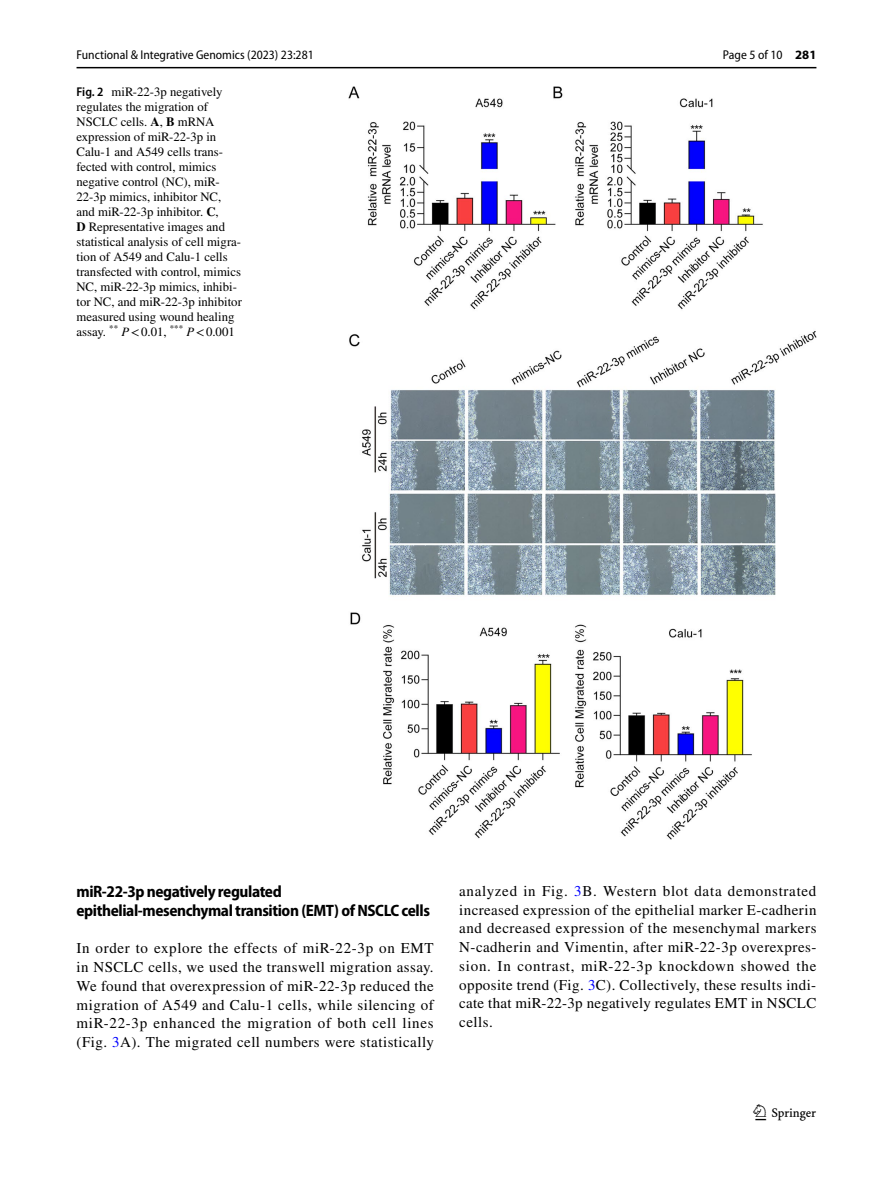
<style>
.page{position:relative;width:893px;height:1187px;background:#fff}
.page>*{position:absolute;margin:0;border:0;box-sizing:border-box;transform-origin:0 0}
.t1{font:22.5px "Springnew Regular 3";color:#000}
.t2{font:700 semi-condensed 16.5px/18.8px "Myriad Pro";letter-spacing:-.025em;color:#000}
.t3{font:15px/18.8px "STIX";letter-spacing:.025em;color:#000;text-align:justify}
.t4{font:12.75px/15px "STIX";color:#000}
.t5{font:semi-condensed 12.75px "Myriad Pro";color:#000}
.s1{font-family:"Myriad Pro";font-weight:600;font-stretch:semi-condensed}
.s2{font-weight:700}
.s3{font-style:italic}
.s4{font-weight:700;font-stretch:normal}
.s5{color:#00f}
</style>
<div class="page">
<hr style="left:77px;top:67px;width:739px;height:1px;background:#000">
<img style="left:349px;top:87px;width:467px;height:752px">
<p class="t5" style="left:77px;top:48px;width:239px">Functional &amp; Integrative Genomics (2023) 23:281</p>
<p class="t4" style="left:77px;top:85px;width:167px"><span class="s1">Fig. 2</span> miR-22-3p negatively regulates the migration of<br>NSCLC cells. <span class="s2">A</span>, <span class="s2">B</span> mRNA expression of miR-22-3p in<br>Calu-1 and A549 cells trans&shy;fected with control, mimics negative control (NC), miR-<br>22-3p mimics, inhibitor NC, and miR-22-3p inhibitor. <span class="s2">C</span>,<br><span class="s2">D</span> Representative images and statistical analysis of cell migra&shy;tion of A549 and Calu-1 cells transfected with control, mimics<br>NC, miR-22-3p mimics, inhibi&shy;tor NC, and miR-22-3p inhibitor measured using wound healing assay. <sup>**</sup> <span class="s3">P</span>&lt;0.01, <sup>***</sup> <span class="s3">P</span>&lt;0.001</p>
<p class="t5" style="left:723px;top:48px;width:95px">Page 5 of 10 <span class="s4">281</span></p>
<p class="t2" style="left:77px;top:882px;width:355px">miR‑22‑3p negatively regulated epithelial‑mesenchymal transition (EMT) of NSCLC cells</p>
<p class="t3" style="left:77px;top:939px;width:359px">In order to explore the effects of miR-22-3p on EMT in NSCLC cells, we used the transwell migration assay.<br>We found that overexpression of miR-22-3p reduced the migration of A549 and Calu-1 cells, while silencing of miR-22-3p enhanced the migration of both cell lines (Fig. <span class="s5">3</span>A). The migrated cell numbers were statistically</p>
<p class="t3" style="left:459px;top:882px;width:359px">analyzed in Fig. <span class="s5">3</span>B. Western blot data demonstrated increased expression of the epithelial marker E-cadherin and decreased expression of the mesenchymal markers N-cadherin and Vimentin, after miR-22-3p overexpres&shy;sion. In contrast, miR-22-3p knockdown showed the opposite trend (Fig. <span class="s5">3</span>C). Collectively, these results indi&shy;cate that miR-22-3p negatively regulates EMT in NSCLC cells.</p>
<h1 class="t1" style="left:755px;top:1104px;width:62px">1 3</h1>
</div>
